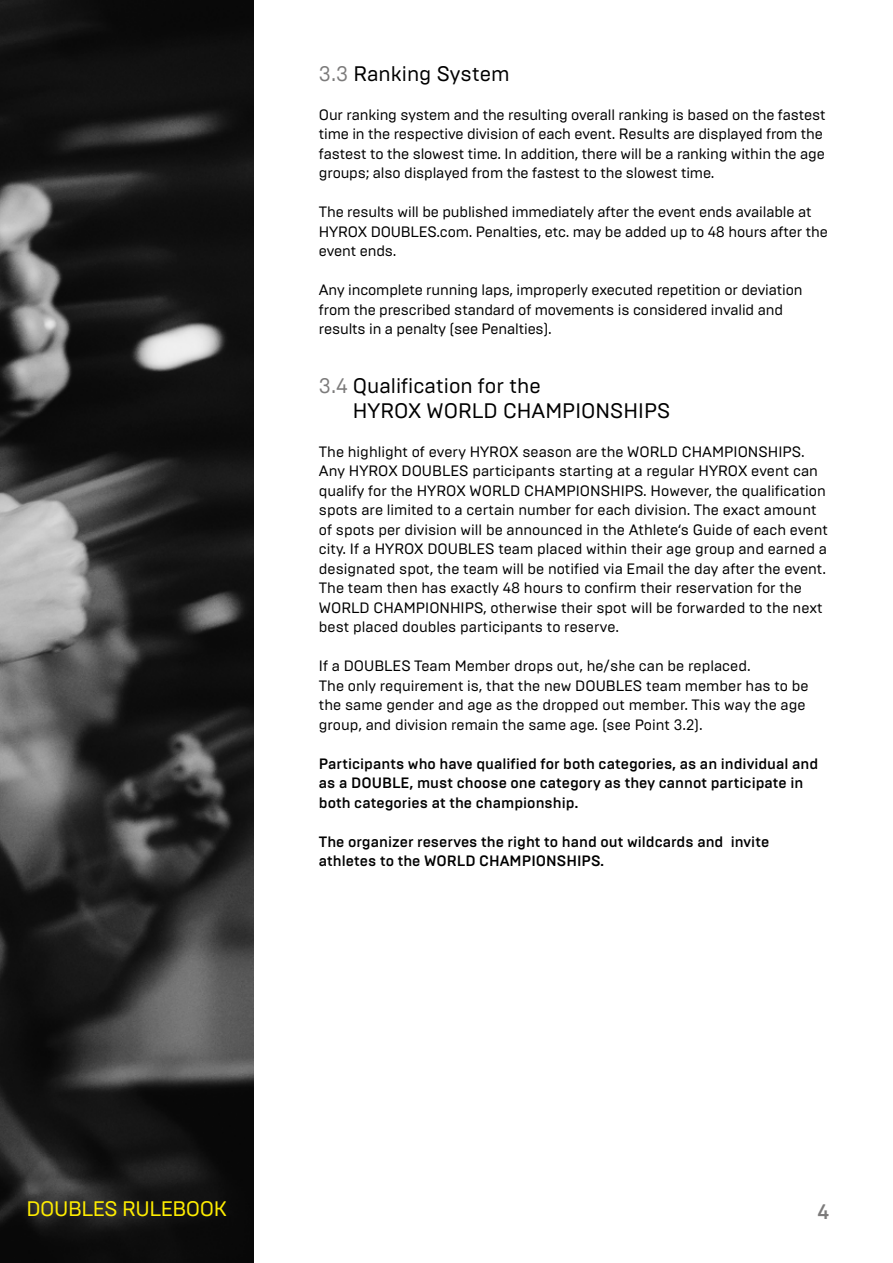
<style>
.page{position:relative;width:893px;height:1263px;background:#fff}
.page>*{position:absolute;margin:0;border:0;box-sizing:border-box;transform-origin:0 0}
.t1{font:21px/25.2px "Brutal Type";color:#000}
.t2{font:21px "Brutal Type";letter-spacing:-.02em;color:#ffed00}
.t3{font:500 21px "Brutal Type";color:#7c7b7b}
.t4{font:15px/19.5px "Brutal Type";color:#000}
.t5{font:500 15px/19.5px "Brutal Type";color:#000}
.s1{color:#7c7b7b}
</style>
<div class="page">
<img style="left:0;top:0;width:253px;height:1263px">
<h1 class="t1" style="left:319px;top:61px;width:192px"><span class="s1">3.3</span> Ranking System</h1>
<p class="t4" style="left:319px;top:105px;width:508px">Our ranking system and the resulting overall ranking is based on the fastest time in the respective division of each event. Results are displayed from the fastest to the slowest time. In addition, there will be a ranking within the age groups; also displayed from the fastest to the slowest time.</p>
<p class="t4" style="left:319px;top:202px;width:510px">The results will be published immediately after the event ends available at<br>HYROX DOUBLES.com. Penalties, etc. may be added up to 48 hours after the event ends.</p>
<p class="t4" style="left:319px;top:280px;width:485px">Any incomplete running laps, improperly executed repetition or deviation from the prescribed standard of movements is considered invalid and results in a penalty (see Penalties).</p>
<h1 class="t1" style="left:353px;top:373px;width:319px;text-indent:-34px"><span class="s1">3.4</span> Qualification for the<br>HYROX WORLD CHAMPIONSHIPS</h1>
<p class="t4" style="left:319px;top:442px;width:511px">The highlight of every HYROX season are the WORLD CHAMPIONSHIPS.<br>Any HYROX DOUBLES participants starting at a regular HYROX event can qualify for the HYROX WORLD CHAMPIONSHIPS. However, the qualification spots are limited to a certain number for each division. The exact amount of spots per division will be announced in the Athlete‘s Guide of each event city. If a HYROX DOUBLES team placed within their age group and earned a designated spot, the team will be notified via Email the day after the event.<br>The team then has exactly 48 hours to confirm their reservation for the WORLD CHAMPIONHIPS, otherwise their spot will be forwarded to the next best placed doubles participants to reserve.</p>
<p class="t4" style="left:319px;top:656px;width:491px">If a DOUBLES Team Member drops out, he/she can be replaced.<br>The only requirement is, that the new DOUBLES team member has to be the same gender and age as the dropped out member. This way the age group, and division remain the same age. (see Point 3.2).</p>
<p class="t5" style="left:319px;top:754px;width:501px">Participants who have qualified for both categories, as an individual and as a DOUBLE, must choose one category as they cannot participate in both categories at the championship.</p>
<p class="t5" style="left:319px;top:832px;width:452px">The organizer reserves the right to hand out wildcards and invite athletes to the WORLD CHAMPIONSHIPS.</p>
<h1 class="t2" style="left:26px;top:1196px;width:202px">DOUBLES RULEBOOK</h1>
<h1 class="t3" style="left:818px;top:1199px;width:13px">4</h1>
</div>
